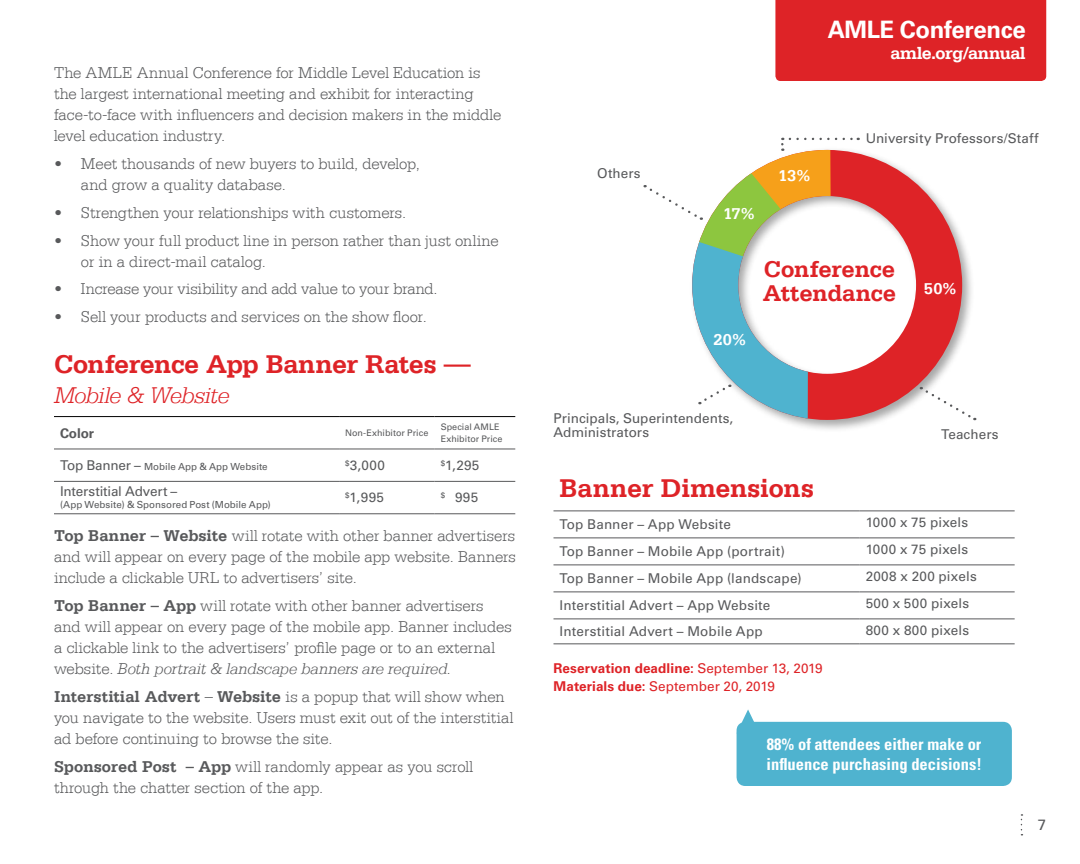
<style>
.page{position:relative;width:1080px;height:864px;background:#fff}
.page>*{position:absolute;margin:0;border:0;box-sizing:border-box;transform-origin:0 0}
.t1{font:700 27px "Serifa LT";letter-spacing:-.02em;color:#de2327}
.t2{font:700 24px/24px "Serifa LT";letter-spacing:-.015em;color:#de2327}
.t3{font:italic 300 24px "Serifa LT";letter-spacing:-.025em;color:#de2327}
.t4{font:700 24px "Univers LT Std";letter-spacing:-.015em;color:#fff}
.t5{font:700 18px "Serifa LT";letter-spacing:-.025em;color:#fff}
.t6{font:300 16.5px/21px "Serifa LT";letter-spacing:-.005em;color:#58595b}
.t7{font:700 condensed 16.5px/19.8px "Univers LT Std";color:#fff}
.t8{font:700 16.5px "Serifa LT";color:#fff}
.t9{font:15px "Univers LT Std";color:#58595b}
.t10{font:13.5px/13.5px "Univers LT Std";letter-spacing:.01em;color:#58595b}
.t11{font:700 13.5px/18px "Univers LT Std";letter-spacing:.01em;color:#de2327}
.t12{font:13.5px "Univers LT Std";letter-spacing:-.015em;color:#58595b}
.t13{font:700 13.5px "Univers LT Std";letter-spacing:-.01em;color:#58595b}
.t14{font:9.75px "Univers LT Std";color:#58595b}
.t15{font:9px/12px "Univers LT Std";letter-spacing:.005em;color:#58595b}
.s1{font-size:13.5px}
.s2{font-weight:700}
.s3{font-style:italic}
.s4{font-weight:400}
</style>
<div class="page">
<div style="left:737px;top:722px;width:275px;height:64px;background:#4fb3cf;border-radius:9px"></div>
<svg style="left:737px;top:709px;width:23px;height:19px"></svg>
<hr style="left:54px;top:416px;width:285px;height:1px;background:#000">
<hr style="left:339px;top:416px;width:96px;height:1px;background:#000">
<hr style="left:435px;top:416px;width:80px;height:1px;background:#000">
<hr style="left:54px;top:449px;width:285px;height:1px;background:#58595b">
<hr style="left:54px;top:481px;width:285px;height:1px;background:#58595b">
<hr style="left:339px;top:449px;width:96px;height:1px;background:#58595b">
<hr style="left:435px;top:449px;width:80px;height:1px;background:#58595b">
<hr style="left:339px;top:481px;width:96px;height:1px;background:#58595b">
<hr style="left:435px;top:481px;width:80px;height:1px;background:#58595b">
<hr style="left:54px;top:513px;width:285px;height:1px;background:#58595b">
<hr style="left:339px;top:513px;width:96px;height:1px;background:#58595b">
<hr style="left:435px;top:513px;width:80px;height:1px;background:#58595b">
<div style="left:689px;top:146px;width:286px;height:287px;background:#000;opacity:.35"></div>
<svg style="left:859px;top:150px;width:103px;height:270px"></svg>
<svg style="left:921px;top:387px;width:54px;height:34px"></svg>
<svg style="left:645px;top:138px;width:214px;height:282px"></svg>
<hr style="left:554px;top:511px;width:306px;height:1px;background:#58595b">
<hr style="left:554px;top:538px;width:306px;height:1px;background:#58595b">
<hr style="left:554px;top:565px;width:306px;height:1px;background:#58595b">
<hr style="left:554px;top:592px;width:306px;height:1px;background:#58595b">
<hr style="left:554px;top:619px;width:306px;height:1px;background:#58595b">
<hr style="left:554px;top:643px;width:306px;height:1px;background:#58595b">
<hr style="left:860px;top:511px;width:155px;height:1px;background:#58595b">
<hr style="left:860px;top:538px;width:155px;height:1px;background:#58595b">
<hr style="left:860px;top:565px;width:155px;height:1px;background:#58595b">
<hr style="left:860px;top:592px;width:155px;height:1px;background:#58595b">
<hr style="left:860px;top:619px;width:155px;height:1px;background:#58595b">
<hr style="left:860px;top:643px;width:155px;height:1px;background:#58595b">
<div style="left:775px;top:0;width:271px;height:81px;background:#de2327"></div>
<p class="t6" style="left:54px;top:63px;width:449px">The AMLE Annual Conference for Middle Level Education is the largest international meeting and exhibit for interacting face-to-face with influencers and decision makers in the middle level education industry.</p>
<p class="t6" style="left:81px;top:153px;width:340px;text-indent:-27px">• Meet thousands of new buyers to build, develop, and grow a quality database.</p>
<p class="t6" style="left:54px;top:202px;width:354px">• Strengthen your relationships with customers.</p>
<p class="t6" style="left:81px;top:230px;width:419px;text-indent:-27px">• Show your full product line in person rather than just online or in a direct-mail catalog.</p>
<p class="t6" style="left:54px;top:279px;width:385px">• Increase your visibility and add value to your brand.</p>
<p class="t6" style="left:54px;top:306px;width:374px">• Sell your products and services on the show floor.</p>
<h1 class="t1" style="left:54px;top:348px;width:418px">Conference App Banner Rates —</h1>
<h2 class="t3" style="left:54px;top:382px;width:177px">Mobile &amp; Website</h2>
<p class="t13" style="left:60px;top:425px;width:36px">Color</p>
<p class="t15" style="left:345px;top:427px;width:85px">Non-Exhibitor Price</p>
<p class="t15" style="left:441px;top:421px;width:63px">Special AMLE<br>Exhibitor Price</p>
<p class="t14" style="left:60px;top:461px;width:209px"><span class="s1">Top Banner –</span> Mobile App &amp; App Website</p>
<p class="t10" style="left:345px;top:459px;width:41px"><sup>$</sup>3,000</p>
<p class="t10" style="left:441px;top:459px;width:40px"><sup>$</sup>1,295</p>
<p class="t12" style="left:60px;top:484px;width:119px">Interstitial Advert –</p>
<p class="t14" style="left:60px;top:499px;width:212px">(App Website) &amp; Sponsored Post (Mobile App)</p>
<p class="t10" style="left:345px;top:491px;width:40px"><sup>$</sup>1,995</p>
<p class="t10" style="left:441px;top:491px;width:39px"><sup>$</sup> 995</p>
<p class="t6" style="left:54px;top:526px;width:463px;text-align:justify"><span class="s2">Top Banner – Website</span> will rotate with other banner advertisers and will appear on every page of the mobile app website. Banners include a clickable URL to advertisers’ site.</p>
<p class="t6" style="left:54px;top:595px;width:459px"><span class="s2">Top Banner – App</span> will rotate with other banner advertisers and will appear on every page of the mobile app. Banner includes a clickable link to the advertisers’ profile page or to an external website. <span class="s3">Both portrait &amp; landscape banners are required.</span></p>
<p class="t6" style="left:54px;top:686px;width:461px"><span class="s2">Interstitial Advert</span> – <span class="s2">Website</span> is a popup that will show when you navigate to the website. Users must exit out of the interstitial ad before continuing to browse the site.</p>
<p class="t6" style="left:54px;top:756px;width:421px"><span class="s2">Sponsored Post – App</span> will randomly appear as you scroll through the chatter section of the app.</p>
<h2 class="t4" style="left:828px;top:16px;width:200px">AMLE Conference</h2>
<p class="t5" style="left:891px;top:43px;width:137px">amle.org/annual</p>
<p class="t10" style="left:597px;top:167px;width:45px">Others</p>
<p class="t8" style="left:723px;top:204px;width:33px">17%</p>
<p class="t8" style="left:778px;top:166px;width:34px">13%</p>
<p class="t10" style="left:866px;top:132px;width:174px">University Professors/Staff</p>
<p class="t8" style="left:713px;top:330px;width:35px">20%</p>
<h2 class="t2" style="left:763px;top:257px;width:135px">Conference<br>Attendance</h2>
<p class="t8" style="left:924px;top:279px;width:35px">50%</p>
<p class="t10" style="left:554px;top:412px;width:181px">Principals, Superintendents,<br>Administrators</p>
<p class="t10" style="left:941px;top:427px;width:59px">Teachers</p>
<h1 class="t1" style="left:560px;top:473px;width:256px">Banner Dimensions</h1>
<p class="t10" style="left:560px;top:518px;width:173px">Top Banner – App Website</p>
<p class="t10" style="left:866px;top:515px;width:104px">1000 x 75 pixels</p>
<p class="t10" style="left:560px;top:545px;width:227px">Top Banner – Mobile App (portrait)</p>
<p class="t10" style="left:866px;top:542px;width:104px">1000 x 75 pixels</p>
<p class="t10" style="left:560px;top:572px;width:244px">Top Banner – Mobile App (landscape)</p>
<p class="t10" style="left:866px;top:569px;width:113px">2008 x 200 pixels</p>
<p class="t10" style="left:560px;top:599px;width:212px">Interstitial Advert – App Website</p>
<p class="t10" style="left:866px;top:596px;width:105px">500 x 500 pixels</p>
<p class="t10" style="left:560px;top:625px;width:205px">Interstitial Advert – Mobile App</p>
<p class="t10" style="left:866px;top:623px;width:105px">800 x 800 pixels</p>
<p class="t11" style="left:554px;top:659px;width:271px">Reservation deadline: <span class="s4">September 13, 2019<br></span>Materials due: <span class="s4">September 20, 2019</span></p>
<p class="t7" style="left:767px;top:734px;width:217px">88% of attendees either make or influence purchasing decisions!</p>
<p class="t9" style="left:1038px;top:816px;width:10px">7</p>
</div>
